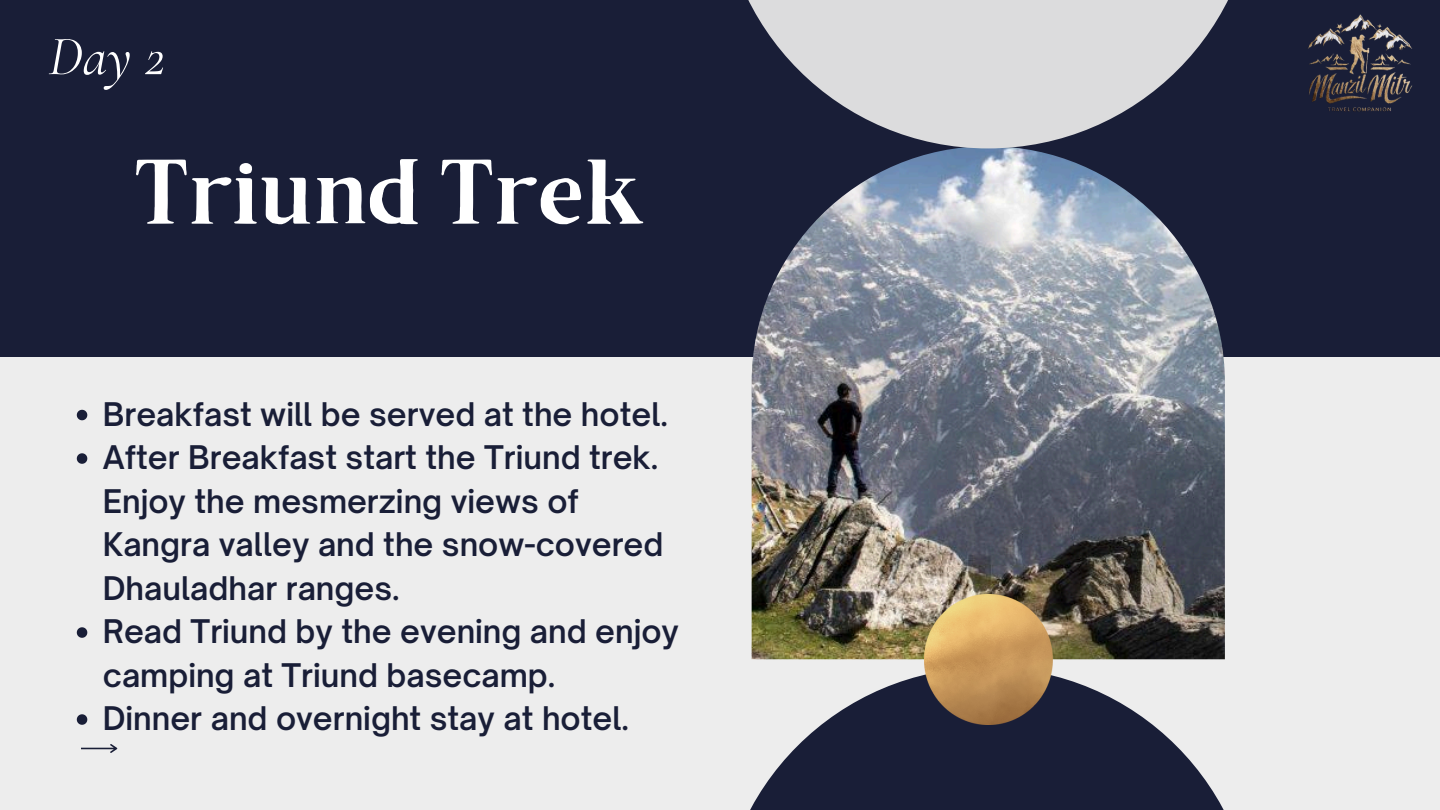
<style>
.page{position:relative;width:1440px;height:810px;background:#ededed}
.page>*{position:absolute;margin:0;border:0;box-sizing:border-box;transform-origin:0 0}
.t1{font:91.3px "Brixton TC";color:#fff}
.t2{font:italic 56px "Cormorant Garamond";color:#fff}
.t3{font:600 31.2px/43.5px "Open Sauce One";color:#191e37}
</style>
<div class="page">
<div style="left:0;top:0;width:1440px;height:357px;background:#191e37"></div>
<img style="left:752px;top:148px;width:473px;height:511px">
<svg style="left:748px;top:0;width:480px;height:148px;fill:#dcdcdd"></svg>
<svg style="left:750px;top:667px;width:474px;height:143px;fill:#191e37"></svg>
<img style="left:924px;top:594px;width:128px;height:130px">
<svg style="left:77px;top:410px;width:10px;height:10px"></svg>
<svg style="left:77px;top:453px;width:10px;height:11px"></svg>
<svg style="left:77px;top:627px;width:10px;height:11px"></svg>
<svg style="left:77px;top:714px;width:10px;height:11px"></svg>
<svg style="left:81px;top:744px;width:36px;height:9px"></svg>
<img style="left:1308px;top:14px;width:104px;height:98px">
<p class="t2" style="left:48px;top:22px;width:118px">Day 2</p>
<p class="t1" style="left:134px;top:159px;width:512px">Triund Trek</p>
<h1 class="t3" style="left:103px;top:392px;width:567px">Breakfast will be served at the hotel.</h1>
<p class="t3" style="left:103px;top:435px;width:562px">After Breakfast start the Triund trek.<br>Enjoy the mesmerzing views of<br>Kangra valley and the snow-covered<br>Dhauladhar ranges.</p>
<p class="t3" style="left:103px;top:609px;width:578px">Read Triund by the evening and enjoy camping at Triund basecamp.</p>
<p class="t3" style="left:103px;top:696px;width:528px">Dinner and overnight stay at hotel.</p>
</div>
